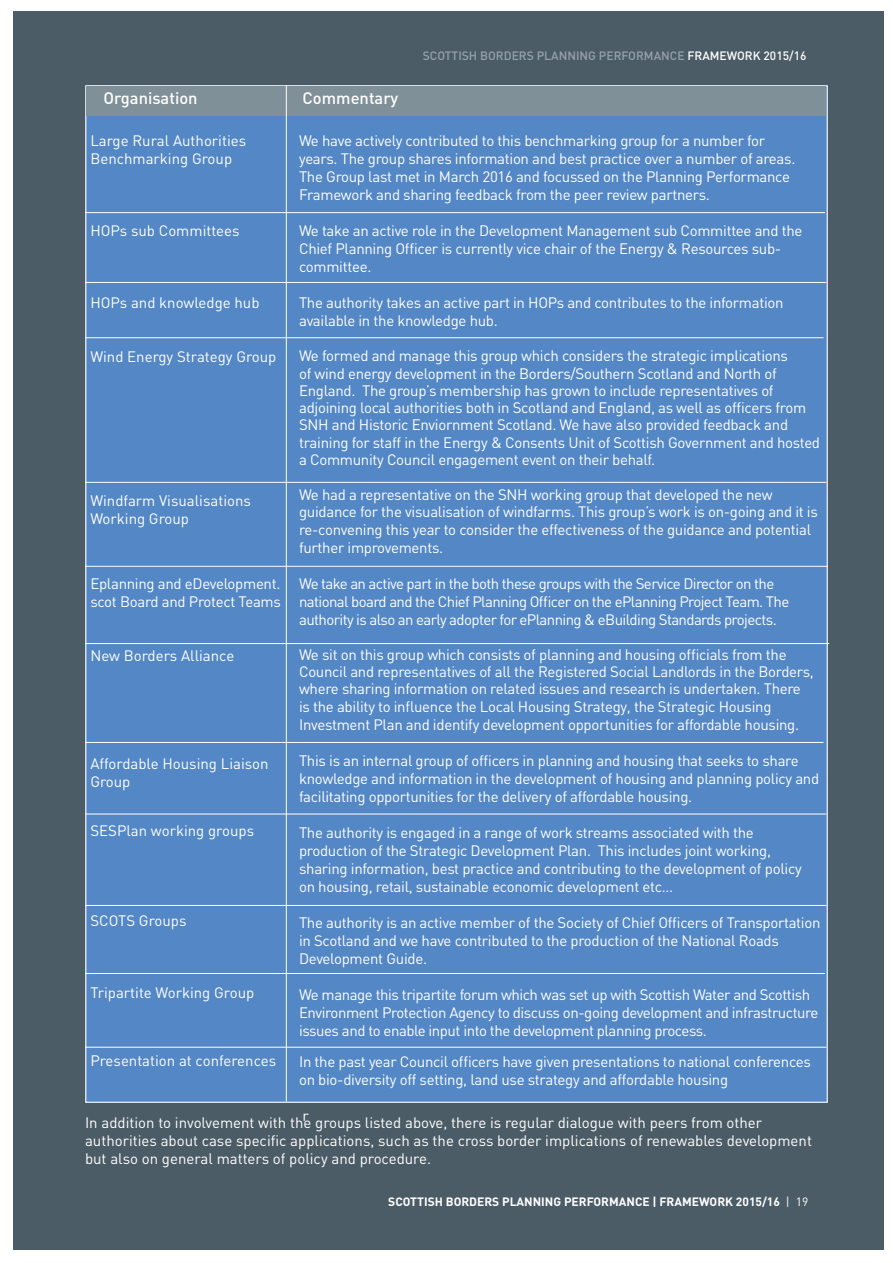
<style>
.page{position:relative;width:893px;height:1263px;background:#fff}
.page>*{position:absolute;margin:0;border:0;box-sizing:border-box;transform-origin:0 0}
.t1{font:500 16.5px "DIN";color:#fff}
.t2{font:15px/18px "DIN";letter-spacing:-.02em;color:#fff}
.t3{font:15px/18px "DIN";color:#fff}
.t4{font:15px/18px "DIN";letter-spacing:-.04em;color:#fff}
.t5{font:700 12px "DIN";color:#fff}
.t6{font:500 12px "DIN";color:#95a2ac}
.s1{color:#fff}
.s2{font-weight:400}
</style>
<div class="page">
<div style="left:13px;top:11px;width:870px;height:1239px;background:#4c5c66"></div>
<div style="left:85px;top:85px;width:743px;height:1018px;background:#5387c5;border:1px solid #fff"></div>
<div style="left:86px;top:86px;width:740px;height:29px;background:#809099"></div>
<hr style="left:85px;top:212px;width:740px;height:1px;background:#fff">
<hr style="left:85px;top:282px;width:741px;height:1px;background:#fff">
<hr style="left:85px;top:337px;width:738px;height:1px;background:#fff">
<hr style="left:85px;top:482px;width:741px;height:1px;background:#fff">
<hr style="left:85px;top:566px;width:743px;height:1px;background:#fff">
<hr style="left:85px;top:643px;width:744px;height:1px;background:#fff">
<hr style="left:85px;top:742px;width:738px;height:1px;background:#fff">
<hr style="left:85px;top:814px;width:741px;height:1px;background:#fff">
<hr style="left:85px;top:905px;width:741px;height:1px;background:#fff">
<hr style="left:85px;top:973px;width:740px;height:1px;background:#fff">
<hr style="left:85px;top:1047px;width:741px;height:1px;background:#fff">
<hr style="left:286px;top:85px;width:1px;height:1016px;background:#fff">
<p class="t1" style="left:103px;top:88px;width:96px">Organisation</p>
<p class="t1" style="left:303px;top:88px;width:97px">Commentary</p>
<p class="t6" style="left:423px;top:48px;width:385px">SCOTTISH BORDERS PLANNING PERFORMANCE <span class="s1">FRAMEWORK 2015/16</span></p>
<p class="t2" style="left:299px;top:131px;width:498px">We have actively contributed to this benchmarking group for a number for years. The group shares information and best practice over a number of areas.<br>The Group last met in March 2016 and focussed on the Planning Performance Framework and sharing feedback from the peer review partners.</p>
<p class="t2" style="left:299px;top:221px;width:505px">We take an active role in the Development Management sub Committee and the<br>Chief Planning Officer is currently vice chair of the Energy &amp; Resources sub&shy;committee.</p>
<p class="t2" style="left:299px;top:293px;width:486px">The authority takes an active part in HOPs and contributes to the information available in the knowledge hub.</p>
<p class="t2" style="left:299px;top:347px;width:523px;line-height:17.2px">We formed and manage this group which considers the strategic implications<br>of wind energy development in the Borders/Southern Scotland and North of England. The group’s membership has grown to include representatives of adjoining local authorities both in Scotland and England, as well as officers from SNH and Historic Enviornment Scotland. We have also provided feedback and training for staff in the Energy &amp; Consents Unit of Scottish Government and hosted a Community Council engagement event on their behalf.</p>
<p class="t2" style="left:299px;top:486px;width:520px;line-height:17.5px">We had a representative on the SNH working group that developed the new guidance for the visualisation of windfarms. This group’s work is on-going and it is re-convening this year to consider the effectiveness of the guidance and potential further improvements.</p>
<p class="t4" style="left:299px;top:574px;width:492px">We take an active part in the both these groups with the Service Director on the national board and the Chief Planning Officer on the ePlanning Project Team. The authority is also an early adopter for ePlanning &amp; eBuilding Standards projects.</p>
<p class="t2" style="left:299px;top:645px;width:516px;line-height:17.4px">We sit on this group which consists of planning and housing officials from the Council and representatives of all the Registered Social Landlords in the Borders, where sharing information on related issues and research is undertaken. There is the ability to influence the Local Housing Strategy, the Strategic Housing Investment Plan and identify development opportunities for affordable housing.</p>
<p class="t2" style="left:299px;top:751px;width:522px">This is an internal group of officers in planning and housing that seeks to share knowledge and information in the development of housing and planning policy and facilitating opportunities for the delivery of affordable housing.</p>
<p class="t2" style="left:299px;top:823px;width:504px">The authority is engaged in a range of work streams associated with the production of the Strategic Development Plan. This includes joint working, sharing information, best practice and contributing to the development of policy on housing, retail, sustainable economic development etc…</p>
<p class="t2" style="left:299px;top:913px;width:523px">The authority is an active member of the Society of Chief Officers of Transportation in Scotland and we have contributed to the production of the National Roads<br>Development Guide.</p>
<p class="t2" style="left:299px;top:985px;width:521px">We manage this tripartite forum which was set up with Scottish Water and Scottish<br>Environment Protection Agency to discuss on-going development and infrastructure issues and to enable input into the development planning process.</p>
<p class="t2" style="left:299px;top:1052px;width:513px">In the past year Council officers have given presentations to national conferences on bio-diversity off setting, land use strategy and affordable housing</p>
<p class="t2" style="left:302px;top:1106px;width:8px">r</p>
<p class="t3" style="left:90px;top:131px;width:157px">Large Rural Authorities<br>Benchmarking Group</p>
<p class="t3" style="left:90px;top:221px;width:151px">HOPs sub Committees</p>
<p class="t3" style="left:90px;top:293px;width:171px">HOPs and knowledge hub</p>
<p class="t3" style="left:90px;top:347px;width:188px">Wind Energy Strategy Group</p>
<p class="t3" style="left:90px;top:491px;width:162px">Windfarm Visualisations<br>Working Group</p>
<p class="t2" style="left:90px;top:574px;width:192px">Eplanning and eDevelopment. scot Board and Protect Teams</p>
<p class="t3" style="left:90px;top:646px;width:145px">New Borders Alliance</p>
<p class="t3" style="left:90px;top:754px;width:180px">Affordable Housing Liaison<br>Group</p>
<p class="t3" style="left:90px;top:821px;width:165px">SESPlan working groups</p>
<p class="t3" style="left:90px;top:911px;width:98px">SCOTS Groups</p>
<p class="t3" style="left:90px;top:983px;width:165px">Tripartite Working Group</p>
<p class="t3" style="left:90px;top:1051px;width:187px">Presentation at conferences</p>
<p class="t3" style="left:85px;top:1113px;width:679px">In addition to involvement with the groups listed above, there is regular dialogue with peers from other</p>
<p class="t3" style="left:85px;top:1131px;width:728px">authorities about case specific applications, such as the cross border implications of renewables development but also on general matters of policy and procedure.</p>
<p class="t5" style="left:388px;top:1194px;width:421px">SCOTTISH BORDERS PLANNING PERFORMANCE | FRAMEWORK 2015/16 <span class="s2">| 19</span></p>
</div>
